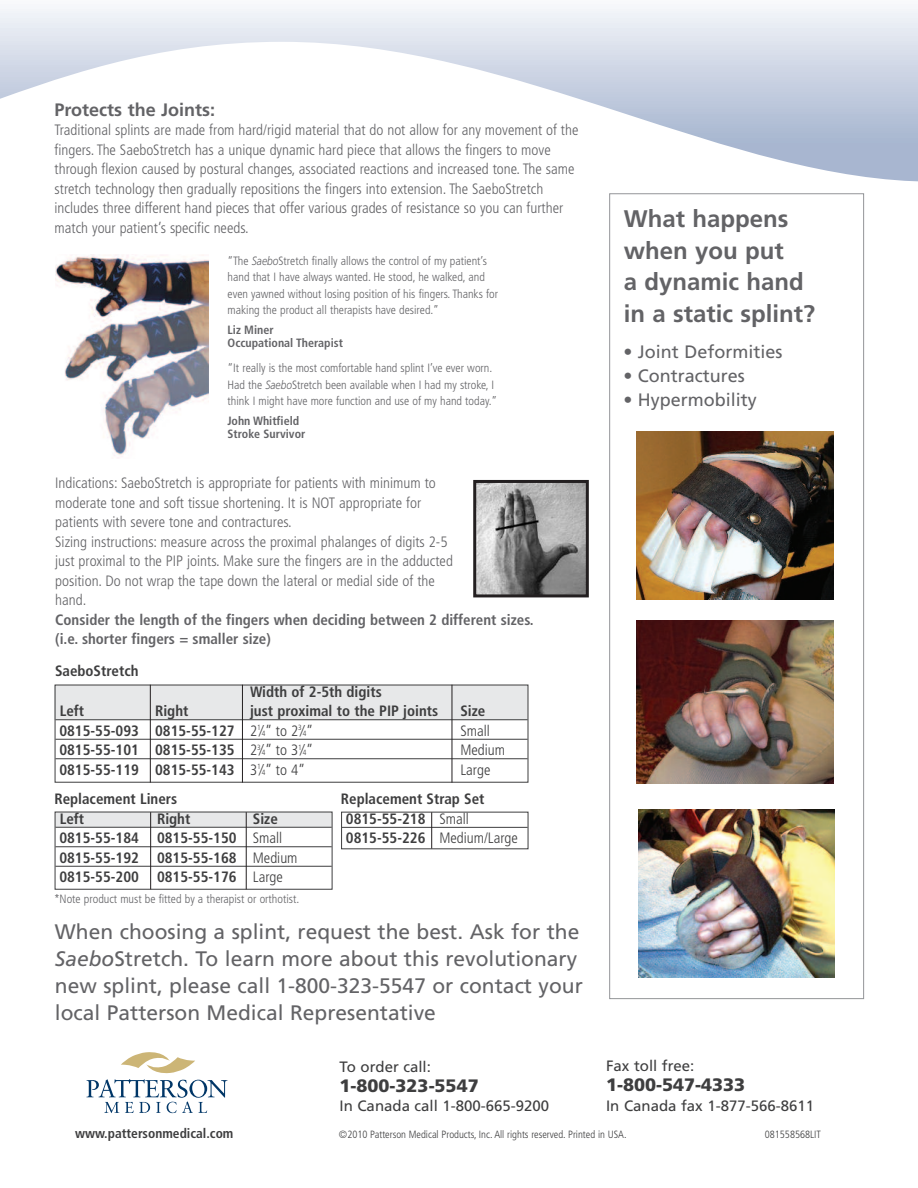
<style>
.page{position:relative;width:918px;height:1188px;background:#fff}
.page>*{position:absolute;margin:0;border:0;box-sizing:border-box;transform-origin:0 0}
.t1{font:700 24px/31.5px "Frutiger";color:#636366}
.t2{font:21px/27px "Frutiger";color:#636366}
.t3{font:18px "Frutiger";color:#636366}
.t4{font:900 18px "Frutiger";color:#3e3e3f}
.t5{font:700 18px "Frutiger";color:#636366}
.t6{font:300 condensed 15px/19.5px "Frutiger";color:#636366}
.t7{font:700 condensed 15px/19.5px "Frutiger";color:#3e3e3f}
.t8{font:700 condensed 15px/19.5px "Frutiger";color:#636366}
.t9{font:15px "Frutiger";color:#3e3e3f}
.t10{font:300 condensed 15px "Frutiger";color:#3e3e3f}
.t11{font:700 condensed 13.5px "Frutiger";color:#3e3e3f}
.t12{font:300 condensed 12px/16.5px "Frutiger";color:#636366}
.t13{font:700 condensed 12px/13.5px "Frutiger";color:#636366}
.t14{font:300 condensed 10.5px "Frutiger";color:#3e3e3f}
.s1{font-style:italic;font-stretch:normal}
.s2{font-weight:300}
.s3{font-weight:300;font-size:7.5px}
.s4{font-style:italic}
</style>
<div class="page">
<div style="left:55px;top:812px;width:277px;height:15px;background:#e7e8e9"></div>
<div style="left:54px;top:685px;width:474px;height:35px;background:#e7e8e9"></div>
<svg style="left:0;top:9px;width:918px;height:173px"></svg>
<svg style="left:87px;top:1052px;width:140px;height:61px"></svg>
<img style="left:55px;top:254px;width:154px;height:204px">
<div style="left:55px;top:685px;width:473px;height:98px;border:1px solid #3e3e3f"></div>
<hr style="left:55px;top:719px;width:473px;height:1px;background:#3e3e3f">
<hr style="left:55px;top:739px;width:473px;height:1px;background:#3e3e3f">
<hr style="left:55px;top:758px;width:473px;height:1px;background:#3e3e3f">
<hr style="left:452px;top:685px;width:1px;height:98px;background:#231f20">
<hr style="left:242px;top:685px;width:1px;height:98px;background:#231f20">
<hr style="left:150px;top:685px;width:1px;height:98px;background:#231f20">
<div style="left:55px;top:812px;width:277px;height:78px;border:1px solid #3e3e3f"></div>
<hr style="left:55px;top:827px;width:277px;height:1px;background:#3e3e3f">
<hr style="left:55px;top:846px;width:277px;height:1px;background:#3e3e3f">
<hr style="left:55px;top:866px;width:277px;height:1px;background:#3e3e3f">
<hr style="left:246px;top:812px;width:1px;height:77px;background:#231f20">
<hr style="left:150px;top:812px;width:1px;height:77px;background:#231f20">
<hr style="left:342px;top:827px;width:186px;height:1px;background:#3e3e3f">
<hr style="left:431px;top:812px;width:1px;height:37px;background:#231f20">
<div style="left:609px;top:193px;width:255px;height:806px;border:1px solid #939598"></div>
<img style="left:637px;top:431px;width:196px;height:168px">
<img style="left:638px;top:809px;width:197px;height:168px">
<img style="left:637px;top:620px;width:197px;height:163px">
<img style="left:477px;top:484px;width:108px;height:109px">
<div style="left:473px;top:480px;width:116px;height:117px;border:3px solid #231f20"></div>
<p class="t5" style="left:55px;top:102px;width:162px">Protects the Joints:</p>
<p class="t6" style="left:55px;top:121px;width:525px">Traditional splints are made from hard/rigid material that do not allow for any movement of the fingers. The SaeboStretch has a unique dynamic hard piece that allows the fingers to move through flexion caused by postural changes, associated reactions and increased tone. The same stretch technology then gradually repositions the fingers into extension. The SaeboStretch includes three different hand pieces that offer various grades of resistance so you can further match your patient’s specific needs.</p>
<p class="t12" style="left:228px;top:253px;width:272px">“The <span class="s1">Saebo</span>Stretch finally allows the control of my patient’s hand that I have always wanted. He stood, he walked, and even yawned without losing position of his fingers. Thanks for making the product all therapists have desired.”</p>
<p class="t13" style="left:228px;top:324px;width:117px">Liz Miner<br>Occupational Therapist</p>
<p class="t12" style="left:228px;top:361px;width:271px">“It really is the most comfortable hand splint I’ve ever worn.<br>Had the <span class="s1">Saebo</span>Stretch been available when I had my stroke, I think I might have more function and use of my hand today.”</p>
<p class="t13" style="left:228px;top:415px;width:79px">John Whitfield<br>Stroke Survivor</p>
<p class="t6" style="left:55px;top:474px;width:399px">Indications: SaeboStretch is appropriate for patients with minimum to moderate tone and soft tissue shortening. It is NOT appropriate for patients with severe tone and contractures.<br>Sizing instructions: measure across the proximal phalanges of digits 2-5 just proximal to the PIP joints. Make sure the fingers are in the adducted position. Do not wrap the tape down the lateral or medial side of the hand.</p>
<p class="t8" style="left:55px;top:611px;width:480px">Consider the length of the fingers when deciding between 2 different sizes. (i.e. shorter fingers = smaller size)</p>
<p class="t7" style="left:250px;top:683px;width:133px">Width of 2-5th digits</p>
<p class="t7" style="left:60px;top:702px;width:26px">Left</p>
<p class="t7" style="left:155px;top:702px;width:35px">Right</p>
<p class="t7" style="left:250px;top:702px;width:190px">just proximal to the PIP joints</p>
<p class="t7" style="left:460px;top:702px;width:27px">Size</p>
<p class="t7" style="left:59px;top:722px;width:256px">0815-55-093 0815-55-127 <span class="s2">2</span><sup>1</sup><span class="s2">⁄</span><span class="s3">4</span><span class="s2">” to 2</span><sup>3</sup><span class="s2">⁄</span><span class="s3">4</span><span class="s2">”</span></p>
<p class="t10" style="left:460px;top:724px;width:31px">Small</p>
<p class="t7" style="left:59px;top:741px;width:256px">0815-55-101 0815-55-135 <span class="s2">2</span><sup>3</sup><span class="s2">⁄</span><span class="s3">4</span><span class="s2">” to 3</span><sup>1</sup><span class="s2">⁄</span><span class="s3">4</span><span class="s2">”</span></p>
<p class="t10" style="left:460px;top:744px;width:46px">Medium</p>
<p class="t7" style="left:59px;top:761px;width:248px">0815-55-119 0815-55-143 <span class="s2">3</span><sup>1</sup><span class="s2">⁄</span><span class="s3">4</span><span class="s2">” to 4”</span></p>
<p class="t10" style="left:460px;top:763px;width:31px">Large</p>
<p class="t7" style="left:60px;top:810px;width:26px">Left</p>
<p class="t7" style="left:157px;top:810px;width:35px">Right</p>
<p class="t7" style="left:55px;top:663px;width:85px">SaeboStretch</p>
<p class="t7" style="left:54px;top:790px;width:124px">Replacement Liners</p>
<p class="t7" style="left:341px;top:790px;width:145px">Replacement Strap Set</p>
<p class="t7" style="left:346px;top:810px;width:174px">0815-55-218 <span class="s2">Small<br></span>0815-55-226 <span class="s2">Medium/Large</span></p>
<p class="t7" style="left:59px;top:810px;width:240px;text-indent:193px">Size<br>0815-55-184 0815-55-150 <span class="s2">Small<br></span>0815-55-192 0815-55-168 <span class="s2">Medium<br></span>0815-55-200 0815-55-176 <span class="s2">Large</span></p>
<p class="t12" style="left:54px;top:892px;width:247px">*Note product must be fitted by a therapist or orthotist.</p>
<h2 class="t2" style="left:55px;top:920px;width:529px">When choosing a splint, request the best. Ask for the <span class="s4">Saebo</span>Stretch. To learn more about this revolutionary new splint, please call 1-800-323-5547 or contact your local Patterson Medical Representative</h2>
<p class="t9" style="left:340px;top:1060px;width:93px">To order call:</p>
<p class="t4" style="left:340px;top:1078px;width:141px">1-800-323-5547</p>
<p class="t9" style="left:340px;top:1100px;width:211px">In Canada call 1-800-665-9200</p>
<h1 class="t1" style="left:624px;top:205px;width:193px">What happens when you put<br>a dynamic hand in a static splint?</h1>
<p class="t3" style="left:623px;top:344px;width:161px">• Joint Deformities</p>
<p class="t3" style="left:623px;top:368px;width:123px">• Contractures</p>
<p class="t3" style="left:623px;top:392px;width:135px">• Hypermobility</p>
<p class="t9" style="left:606px;top:1060px;width:90px">Fax toll free:</p>
<p class="t4" style="left:606px;top:1078px;width:141px">1-800-547-4333</p>
<p class="t9" style="left:606px;top:1099px;width:209px">In Canada fax 1-877-566-8611</p>
<p class="t11" style="left:75px;top:1128px;width:160px">www.pattersonmedical.com</p>
<p class="t14" style="left:339px;top:1131px;width:289px">©2010 Patterson Medical Products, Inc. All rights reserved. Printed in USA.</p>
<p class="t14" style="left:765px;top:1131px;width:58px">081558568LIT</p>
</div>
